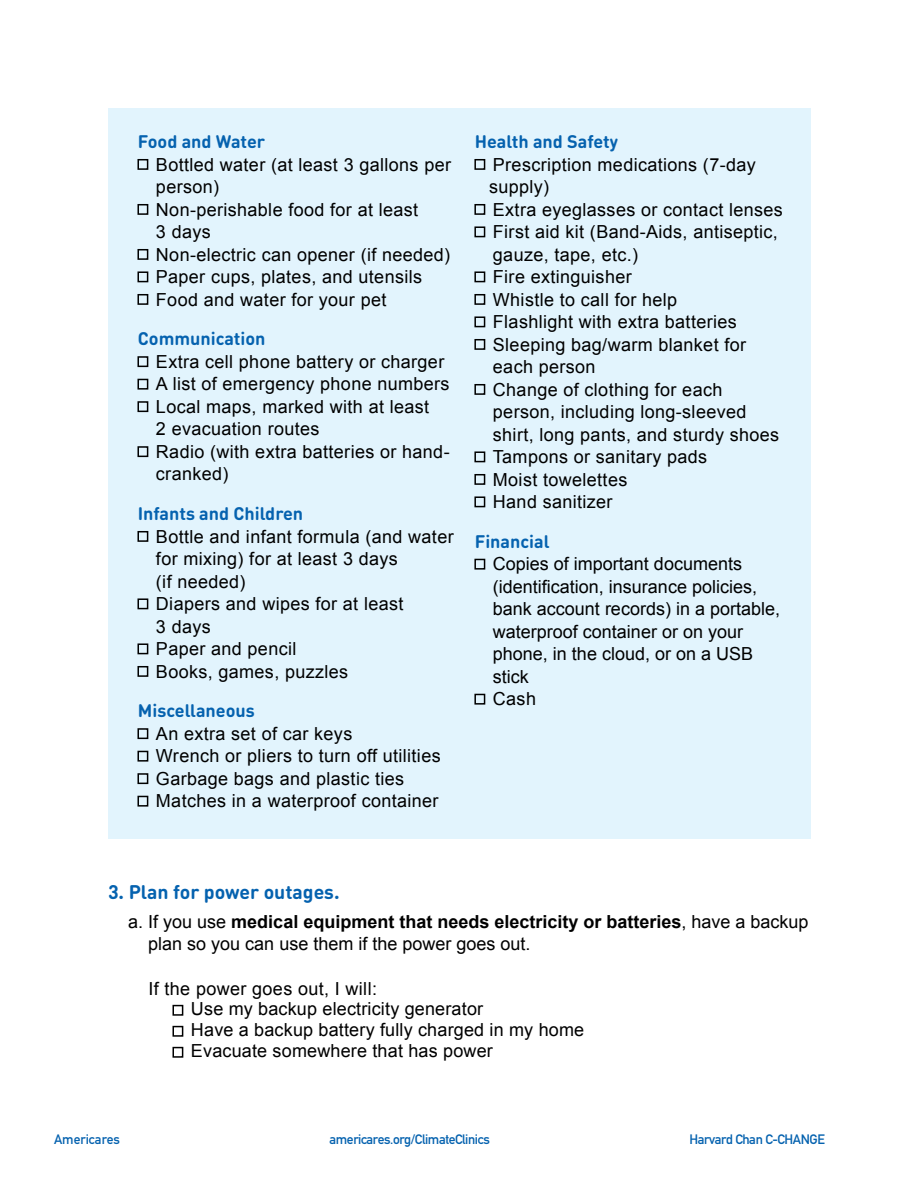
<style>
.page{position:relative;width:918px;height:1188px;background:#fff}
.page>*{position:absolute;margin:0;border:0;box-sizing:border-box;transform-origin:0 0}
.t1{font:18px/22.5px "Arial";letter-spacing:.02em;color:#000}
.t2{font:18px/22.5px "Arial";color:#000}
.t3{font:700 13.5px "DIN Alternate";letter-spacing:-.03em;color:#0562af}
.t4{font:700 13.5px "DIN Alternate";color:#0562af}
.t5{font:700 9.75px "DIN Round OT";color:#0562af}
.t6{font:700 9px "DIN Round OT";color:#0562af}
.s1{font-weight:700}
</style>
<div class="page">
<div style="left:108px;top:108px;width:702px;height:730px;background:#e2f4fd"></div>
<p class="t6" style="left:138px;top:140px;width:129px">Food and Water</p>
<p class="t1" style="left:156px;top:153px;width:297px;text-indent:-18px">■ Bottled water (at least 3 gallons per person)</p>
<p class="t1" style="left:156px;top:198px;width:264px;text-indent:-18px">■ Non-perishable food for at least<br>3 days</p>
<p class="t1" style="left:138px;top:243px;width:314px">■ Non-electric can opener (if needed)</p>
<p class="t1" style="left:138px;top:266px;width:286px">■ Paper cups, plates, and utensils</p>
<p class="t1" style="left:138px;top:288px;width:250px">■ Food and water for your pet</p>
<p class="t6" style="left:138px;top:337px;width:129px">Communication</p>
<p class="t1" style="left:138px;top:350px;width:308px">■ Extra cell phone battery or charger</p>
<p class="t1" style="left:138px;top:373px;width:313px">■ A list of emergency phone numbers</p>
<p class="t1" style="left:156px;top:395px;width:275px;text-indent:-18px">■ Local maps, marked with at least<br>2 evacuation routes</p>
<p class="t1" style="left:156px;top:440px;width:295px;text-indent:-18px">■ Radio (with extra batteries or hand&shy;cranked)</p>
<p class="t6" style="left:138px;top:512px;width:167px">Infants and Children</p>
<p class="t1" style="left:156px;top:525px;width:299px;text-indent:-18px">■ Bottle and infant formula (and water for mixing) for at least 3 days<br>(if needed)</p>
<p class="t1" style="left:156px;top:593px;width:249px;text-indent:-18px">■ Diapers and wipes for at least<br>3 days</p>
<p class="t1" style="left:138px;top:638px;width:160px">■ Paper and pencil</p>
<p class="t1" style="left:138px;top:660px;width:212px">■ Books, games, puzzles</p>
<p class="t6" style="left:138px;top:709px;width:119px">Miscellaneous</p>
<p class="t1" style="left:138px;top:722px;width:216px">■ An extra set of car keys</p>
<p class="t1" style="left:138px;top:745px;width:304px">■ Wrench or pliers to turn off utilities</p>
<p class="t1" style="left:138px;top:767px;width:268px">■ Garbage bags and plastic ties</p>
<p class="t1" style="left:138px;top:790px;width:302px">■ Matches in a waterproof container</p>
<p class="t6" style="left:475px;top:140px;width:145px">Health and Safety</p>
<p class="t1" style="left:489px;top:153px;width:268px;text-indent:-14px">■ Prescription medications (7-day supply)</p>
<p class="t1" style="left:475px;top:198px;width:310px">■ Extra eyeglasses or contact lenses</p>
<p class="t1" style="left:493px;top:221px;width:287px;text-indent:-18px">■ First aid kit (Band-Aids, antiseptic, gauze, tape, etc.)</p>
<p class="t1" style="left:475px;top:266px;width:158px">■ Fire extinguisher</p>
<p class="t1" style="left:475px;top:288px;width:204px">■ Whistle to call for help</p>
<p class="t1" style="left:475px;top:311px;width:264px">■ Flashlight with extra batteries</p>
<p class="t1" style="left:493px;top:333px;width:255px;text-indent:-18px">■ Sleeping bag/warm blanket for each person</p>
<p class="t1" style="left:493px;top:378px;width:288px;text-indent:-18px">■ Change of clothing for each person, including long-sleeved shirt, long pants, and sturdy shoes</p>
<p class="t1" style="left:475px;top:446px;width:234px">■ Tampons or sanitary pads</p>
<p class="t1" style="left:475px;top:468px;width:154px">■ Moist towelettes</p>
<p class="t1" style="left:475px;top:491px;width:139px">■ Hand sanitizer</p>
<p class="t6" style="left:475px;top:539px;width:76px">Financial</p>
<p class="t2" style="left:493px;top:553px;width:289px;text-indent:-18px">■ Copies of important documents (identi昀椀cation, insurance policies, bank account records) in a portable, waterproof container or on your phone, in the cloud, or on a USB stick</p>
<p class="t1" style="left:475px;top:689px;width:63px">■ Cash</p>
<p class="t5" style="left:108px;top:890px;width:233px">3. Plan for power outages.</p>
<p class="t2" style="left:148px;top:911px;width:662px;text-indent:-20px">a. If you use <span class="s1">medical equipment that needs electricity or batteries</span>, have a backup plan so you can use them if the power goes out.</p>
<p class="t1" style="left:148px;top:978px;width:230px">If the power goes out, I will:</p>
<p class="t1" style="left:173px;top:998px;width:312px">■ Use my backup electricity generator</p>
<p class="t1" style="left:173px;top:1019px;width:413px">■ Have a backup battery fully charged in my home</p>
<p class="t1" style="left:173px;top:1040px;width:322px">■ Evacuate somewhere that has power</p>
<p class="t4" style="left:54px;top:1135px;width:67px">Americares</p>
<p class="t3" style="left:330px;top:1135px;width:162px">americares.org/ClimateClinics</p>
<p class="t3" style="left:690px;top:1135px;width:137px">Harvard Chan C-CHANGE</p>
</div>
